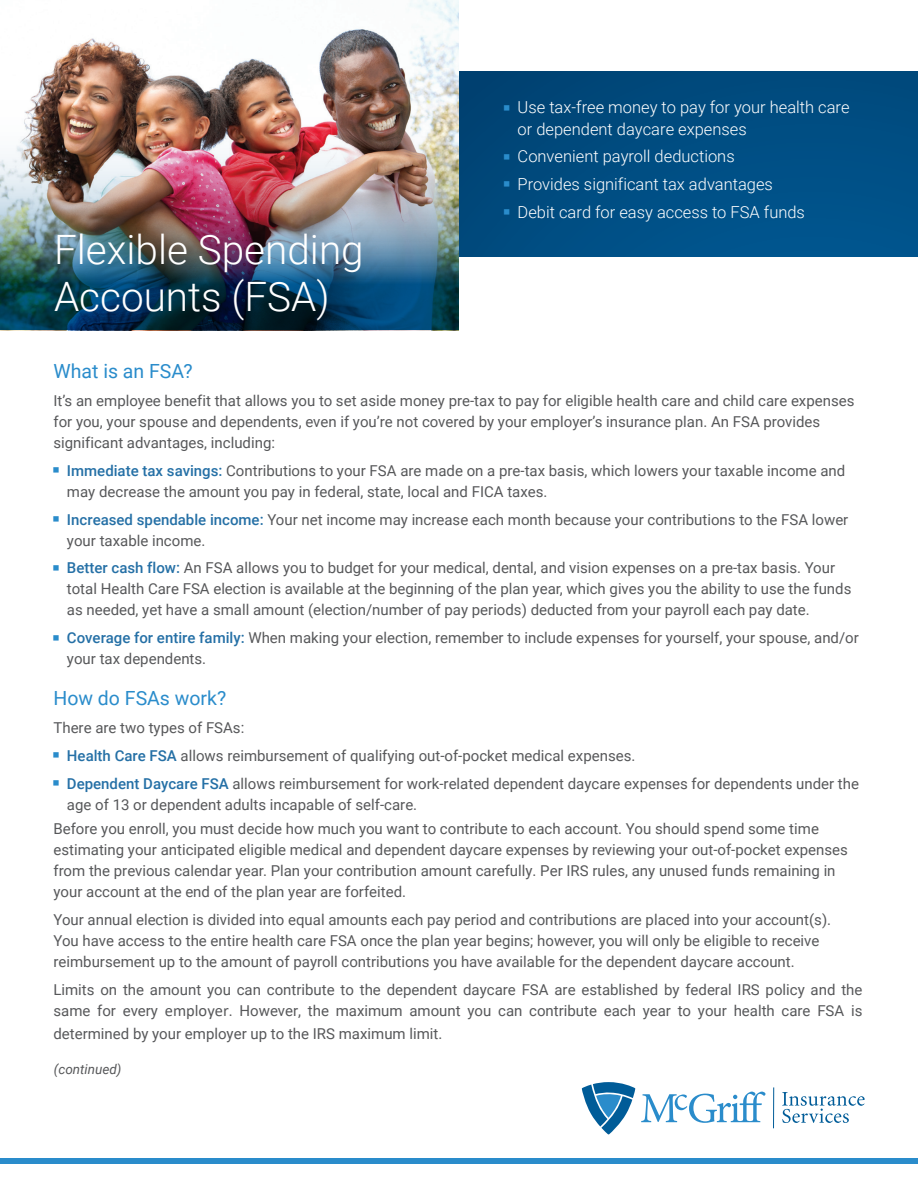
<style>
.page{position:relative;width:918px;height:1188px;background:#fff}
.page>*{position:absolute;margin:0;border:0;box-sizing:border-box;transform-origin:0 0}
.t1{font:300 40.5px/46.5px "Roboto";color:#fff}
.t2{font:19.5px "Roboto";color:#2a8ccb}
.t3{font:300 16.5px/27.8px "Roboto";color:#fff}
.t4{font:15px/21px "Roboto";color:#57585a}
.t5{font:italic 13.5px "Roboto";color:#57585a}
.s1{font-family:"Franklin Gothic";font-weight:800;font-size:28.5px;color:#2a8ccb}
.s2{font-weight:500;color:#2570a6}
.s3{font-family:"Calibri";font-size:16.5px}
</style>
<div class="page">
<img style="left:67px;top:0;width:392px;height:53px">
<div style="left:459px;top:72px;width:459px;height:185px;background:linear-gradient(to right,#004779,#005289)"></div>
<img style="left:0;top:53px;width:459px;height:277px">
<div style="left:0;top:1158px;width:918px;height:5px;background:#2a8ccb"></div>
<svg style="left:641px;top:1092px;width:125px;height:31px"></svg>
<svg style="left:782px;top:1092px;width:83px;height:31px"></svg>
<svg style="left:582px;top:1082px;width:53px;height:52px"></svg>
<hr style="left:773px;top:1087px;width:1px;height:41px;background:#005c98">
<h1 class="t1" style="left:54px;top:225px;width:311px">Flexible Spending<br>Accounts (FSA)</h1>
<p class="t3" style="left:518px;top:97px;width:334px;line-height:21px;text-indent:-14px"><span class="s1">·</span> Use tax-free money to pay for your health care or dependent daycare expenses</p>
<p class="t3" style="left:504px;top:142px;width:302px"><span class="s1">·</span> Convenient payroll deductions<br><span class="s1">·</span> Provides significant tax advantages<br><span class="s1">·</span> Debit card for easy access to FSA funds</p>
<h2 class="t2" style="left:53px;top:358px;width:141px">What is an FSA?</h2>
<p class="t4" style="left:53px;top:390px;width:803px">It’s an employee benefit that allows you to set aside money pre-tax to pay for eligible health care and child care expenses for you, your spouse and dependents, even if you’re not covered by your employer’s insurance plan. An FSA provides significant advantages, including:</p>
<p class="t4" style="left:67px;top:459px;width:780px;text-indent:-14px"><span class="s1">·</span> <span class="s2">Immediate tax savings:</span> Contributions to your FSA are made on a pre-tax basis, which lowers your taxable income and may decrease the amount you pay in federal, state, local and FICA taxes.</p>
<p class="t4" style="left:67px;top:508px;width:783px;text-indent:-14px"><span class="s1">·</span> <span class="s2">Increased spendable income:</span> Your net income may increase each month because your contributions to the FSA lower your taxable income.</p>
<p class="t4" style="left:67px;top:557px;width:786px;text-indent:-14px"><span class="s1">·</span> <span class="s2">Better cash flow:</span> An FSA allows you to budget for your medical, dental, and vision expenses on a pre-tax basis. Your total Health Care FSA election is available at the beginning of the plan year, which gives you the ability to use the funds as needed, yet have a small amount (election/number of pay periods) deducted from your payroll each pay date.</p>
<p class="t4" style="left:67px;top:627px;width:793px;text-indent:-14px"><span class="s1">·</span> <span class="s2">Coverage for entire family:</span> When making your election, remember to include expenses for yourself, your spouse, and/or your tax dependents.</p>
<h2 class="t2" style="left:53px;top:685px;width:174px">How do FSAs work?</h2>
<p class="t4" style="left:53px;top:713px;width:807px;line-height:27.8px">There are two types of FSAs:<br><span class="s1">·</span> <span class="s2">Health Care FSA</span> allows reimbursement of qualifying out-of-pocket medical expenses.<br><span class="s1">·</span> <span class="s2">Dependent Daycare FSA</span> allows reimbursement for work-related dependent daycare expenses for dependents under the</p>
<p class="t4" style="left:53px;top:791px;width:767px;line-height:24.8px;text-indent:14px">age of 13 or dependent adults incapable of self-care.<br>Before you enroll, you must decide how much you want to contribute to each account. You should spend some time</p>
<p class="t4" style="left:53px;top:839px;width:796px">estimating your anticipated eligible medical and dependent daycare expenses by reviewing your out-of-pocket expenses from the previous calendar year. Plan your contribution amount carefully. Per IRS rules, any unused funds remaining in your account at the end of the plan year are forfeited.</p>
<p class="t4" style="left:53px;top:909px;width:779px">Your annual election is divided into equal amounts each pay period and contributions are placed into your account(s).<br>You have access to the entire health care FSA once the plan year begins; however, you will only be eligible to receive reimbursement up to the amount of payroll contributions you have available for the dependent daycare account.</p>
<p class="t4" style="left:53px;top:978px;width:810px">Limits on the amount you can contribute to the dependent daycare FSA are established by federal IRS policy and the same for every <span class="s3">employer</span>. However, the maximum amount you can contribute each year to your health care FSA is</p>
<p class="t4" style="left:53px;top:1022px;width:390px">determined by your employer up to the IRS maximum limit.</p>
<p class="t5" style="left:54px;top:1060px;width:69px">(continued)</p>
</div>
